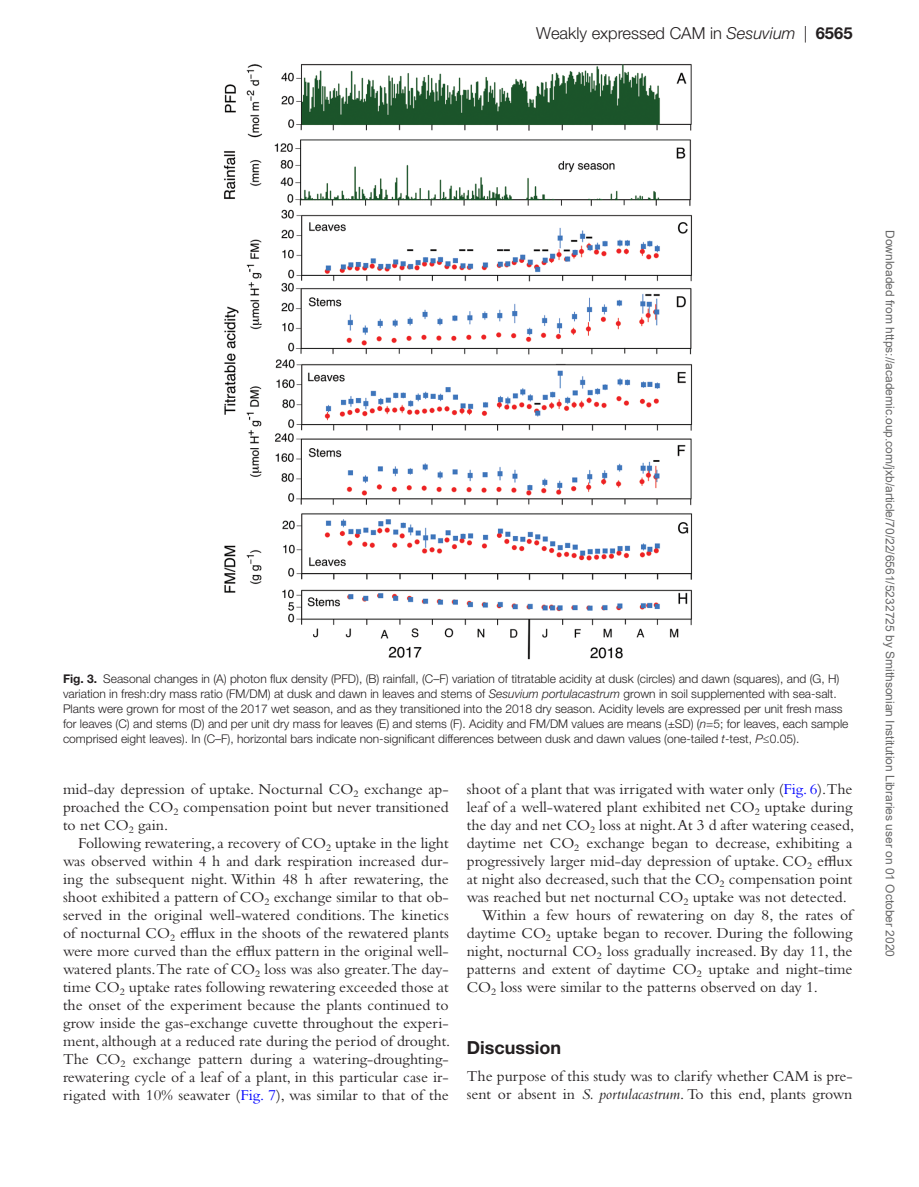
<style>
.page{position:relative;width:919px;height:1187px;background:#fff}
.page>*{position:absolute;margin:0;border:0;box-sizing:border-box;transform-origin:0 0}
.t1{font:700 18px "Helvetica Neue LT Std";color:#231f20}
.t2{font:300 16.5px "Helvetica Neue LT Std";color:#231f20}
.t3{font:15.75px/18px "Bembo Std";color:#231f20;text-align:justify}
.t4{font:300 12px/15px "Helvetica Neue LT Std";color:#231f20}
.t5{font:12px "Arial";color:#666}
.s1{font-style:italic}
.s2{font-weight:700}
.s3{color:#00f}
</style>
<div class="page">
<img style="left:223px;top:64px;width:469px;height:595px">
<p class="t2" style="left:536px;top:23px;width:318px">Weakly expressed CAM in <span class="s1">Sesuvium</span> | <span class="s2">6565</span></p>
<p class="t4" style="left:63px;top:671px;width:787px"><span class="s2">Fig. 3.</span> Seasonal changes in (A) photon flux density (PFD), (B) rainfall, (C–F) variation of titratable acidity at dusk (circles) and dawn (squares), and (G, H) variation in fresh:dry mass ratio (FM/DM) at dusk and dawn in leaves and stems of <span class="s1">Sesuvium portulacastrum</span> grown in soil supplemented with sea-salt.<br>Plants were grown for most of the 2017 wet season, and as they transitioned into the 2018 dry season. Acidity levels are expressed per unit fresh mass for leaves (C) and stems (D) and per unit dry mass for leaves (E) and stems (F). Acidity and FM/DM values are means (±SD) (<span class="s1">n</span>=5; for leaves, each sample comprised eight leaves). In (C–F), horizontal bars indicate non-significant differences between dusk and dawn values (one-tailed <span class="s1">t</span>-test, <span class="s1">P</span>≤0.05).</p>
<p class="t3" style="left:63px;top:779px;width:387px">mid-day depression of uptake. Nocturnal CO<sub>2</sub> exchange ap&shy;proached the CO<sub>2</sub> compensation point but never transitioned to net CO<sub>2</sub> gain.</p>
<p class="t3" style="left:63px;top:833px;width:389px;text-indent:15px">Following rewatering, a recovery of CO<sub>2</sub> uptake in the light was observed within 4 h and dark respiration increased dur&shy;ing the subsequent night. Within 48 h after rewatering, the shoot exhibited a pattern of CO<sub>2</sub> exchange similar to that ob&shy;served in the original well-watered conditions. The kinetics of nocturnal CO<sub>2</sub> efflux in the shoots of the rewatered plants were more curved than the efflux pattern in the original well&shy;watered plants.The rate of CO<sub>2</sub> loss was also greater.The day&shy;time CO<sub>2</sub> uptake rates following rewatering exceeded those at the onset of the experiment because the plants continued to grow inside the gas-exchange cuvette throughout the experi&shy;ment, although at a reduced rate during the period of drought.<br>The CO<sub>2</sub> exchange pattern during a watering-droughting&shy;rewatering cycle of a leaf of a plant, in this particular case ir&shy;rigated with 10% seawater (<span class="s3">Fig. 7</span>), was similar to that of the</p>
<p class="t3" style="left:466px;top:779px;width:387px">shoot of a plant that was irrigated with water only (<span class="s3">Fig. 6</span>).The</p>
<p class="t3" style="left:466px;top:797px;width:387px">leaf of a well-watered plant exhibited net CO<sub>2</sub> uptake during</p>
<p class="t3" style="left:467px;top:815px;width:389px">the day and net CO<sub>2</sub> loss at night. At 3 d after watering ceased,</p>
<p class="t3" style="left:466px;top:833px;width:387px">daytime net CO<sub>2</sub> exchange began to decrease, exhibiting a</p>
<p class="t3" style="left:467px;top:851px;width:387px">progressively larger mid-day depression of uptake. CO<sub>2</sub> efflux</p>
<p class="t3" style="left:467px;top:869px;width:387px">at night also decreased, such that the CO<sub>2</sub> compensation point</p>
<p class="t3" style="left:467px;top:887px;width:381px">was reached but net nocturnal CO<sub>2</sub> uptake was not detected.</p>
<p class="t3" style="left:481px;top:905px;width:372px">Within a few hours of rewatering on day 8, the rates of</p>
<p class="t3" style="left:467px;top:923px;width:387px">daytime CO<sub>2</sub> uptake began to recover. During the following</p>
<p class="t3" style="left:466px;top:941px;width:387px">night, nocturnal CO<sub>2</sub> loss gradually increased. By day 11, the</p>
<p class="t3" style="left:467px;top:959px;width:387px">patterns and extent of daytime CO<sub>2</sub> uptake and night-time</p>
<p class="t3" style="left:466px;top:977px;width:353px">CO<sub>2</sub> loss were similar to the patterns observed on day 1.</p>
<p class="t1" style="left:466px;top:1035px;width:96px">Discussion</p>
<p class="t3" style="left:466px;top:1067px;width:387px">The purpose of this study was to clarify whether CAM is pre&shy;sent or absent in <span class="s1">S. portulacastrum</span>. To this end, plants grown</p>
<p class="t5" style="left:894px;top:230px;width:728px;rotate:90deg">Downloaded from https://academic.oup.com/jxb/article/70/22/6561/5232725 by Smithsonian Institution Libraries user on 01 October 2020</p>
</div>
